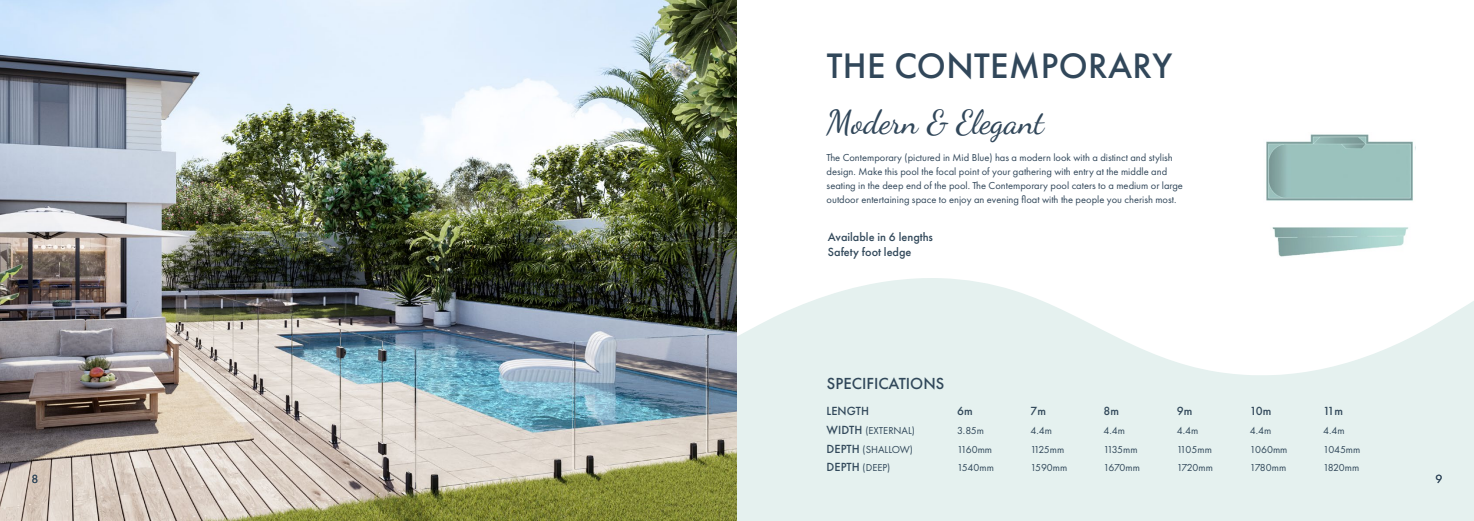
<style>
.page{position:relative;width:1474px;height:521px;background:#fff}
.page>*{position:absolute;margin:0;border:0;box-sizing:border-box;transform-origin:0 0}
.t1{font:500 36.75px "Futura PT";letter-spacing:.01em;color:#31475a}
.t2{font:33.25px "Dancing Script";color:#31475a}
.t3{font:500 16.62px "Futura PT";color:#31485a}
.t4{font:500 12.25px/14.7px "Futura PT";color:#31485a}
.t5{font:12.25px "Futura PT";color:#30465a}
.t6{font:10.5px/14px "Futura PT";color:#31475a}
.t7{font:10.5px/18.7px "Futura PT";color:#31485a}
.t8{font:10.5px/18.7px "Futura PT";letter-spacing:-.025em;color:#31485a}
.s1{font-weight:500;font-size:12.25px}
</style>
<div class="page">
<img style="left:0;top:0;width:737px;height:521px">
<svg style="left:737px;top:278px;width:736px;height:243px;fill:#e5f1ef"></svg>
<img style="left:1266px;top:134px;width:147px;height:67px">
<img style="left:1272px;top:227px;width:137px;height:30px">
<h1 class="t1" style="left:826px;top:43px;width:347px">THE CONTEMPORARY</h1>
<h2 class="t2" style="left:826px;top:96px;width:219px">Modern &amp; Elegant</h2>
<p class="t6" style="left:826px;top:150px;width:358px">The Contemporary (pictured in Mid Blue) has a modern look with a distinct and stylish design. Make this pool the focal point of your gathering with entry at the middle and seating in the deep end of the pool. The Contemporary pool caters to a medium or large outdoor entertaining space to enjoy an evening float with the people you cherish most.</p>
<p class="t4" style="left:827px;top:229px;width:107px">Available in 6 lengths<br>Safety foot ledge</p>
<h3 class="t3" style="left:827px;top:373px;width:119px">SPECIFICATIONS</h3>
<p class="t4" style="left:826px;top:403px;width:44px">LENGTH</p>
<p class="t4" style="left:957px;top:403px;width:17px">6m</p>
<p class="t7" style="left:957px;top:421px;width:38px">3.85m<br>1160mm<br>1540mm</p>
<p class="t4" style="left:1103px;top:403px;width:17px">8m</p>
<p class="t8" style="left:1103px;top:421px;width:38px">4.4m<br>1135mm<br>1670mm</p>
<p class="t4" style="left:1176px;top:403px;width:17px">9m</p>
<p class="t7" style="left:1176px;top:421px;width:38px">4.4m<br>1105mm<br>1720mm</p>
<p class="t4" style="left:1249px;top:403px;width:23px">10m</p>
<p class="t7" style="left:1249px;top:421px;width:39px">4.4m<br>1060mm<br>1780mm</p>
<p class="t4" style="left:1030px;top:403px;width:17px">7m</p>
<p class="t7" style="left:1030px;top:421px;width:38px">4.4m<br>1125mm<br>1590mm</p>
<p class="t4" style="left:1322px;top:403px;width:21px">11m</p>
<p class="t7" style="left:1322px;top:421px;width:39px">4.4m<br>1045mm<br>1820mm</p>
<p class="t7" style="left:826px;top:421px;width:90px"><span class="s1">WIDTH</span> (EXTERNAL)<br><span class="s1">DEPTH</span> (SHALLOW)<br><span class="s1">DEPTH</span> (DEEP)</p>
<p class="t5" style="left:32px;top:471px;width:8px">8</p>
<p class="t5" style="left:1435px;top:471px;width:8px">9</p>
</div>
